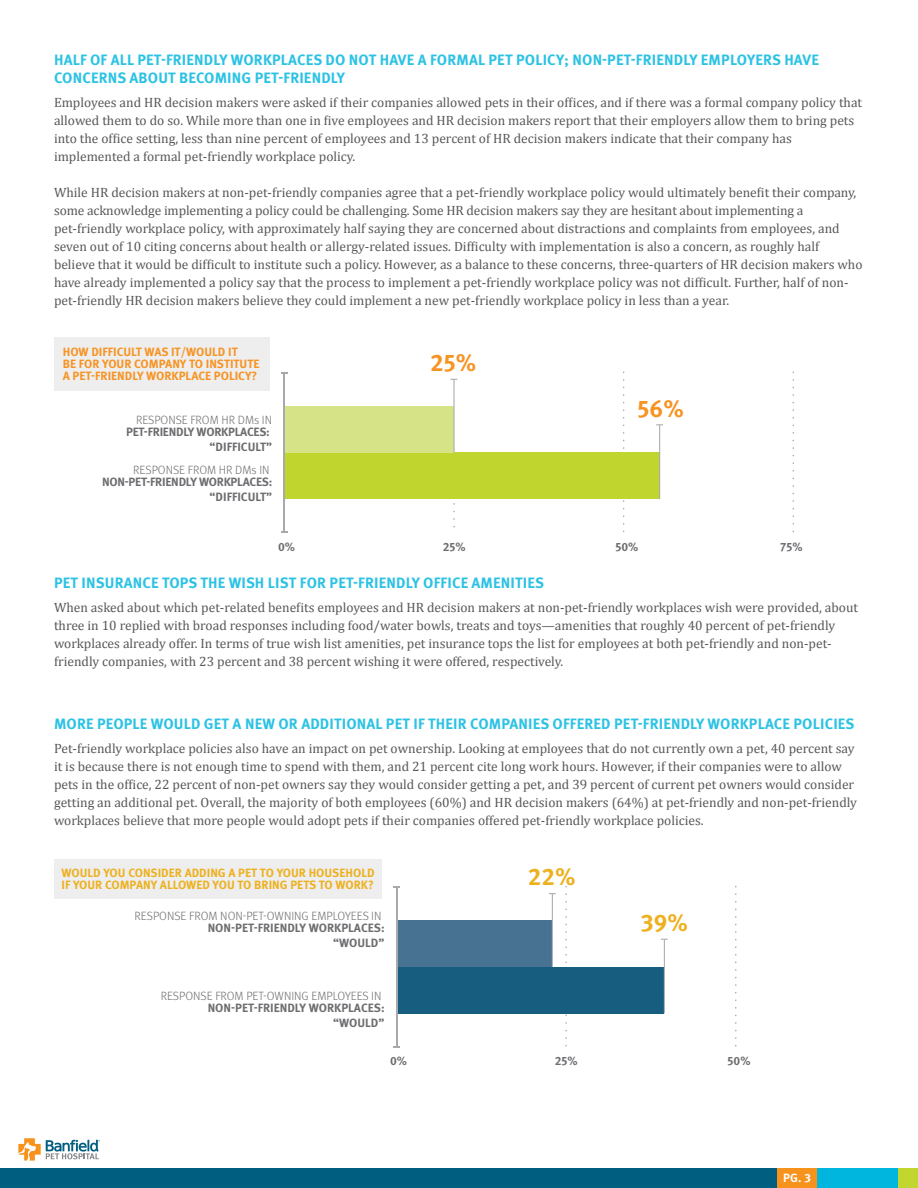
<style>
.page{position:relative;width:918px;height:1188px;background:#fff}
.page>*{position:absolute;margin:0;border:0;box-sizing:border-box;transform-origin:0 0}
.t1{font:700 24px "Meta OT";color:#edb11f}
.t2{font:700 24px "Meta OT";color:#f79321}
.t3{font:700 15px "Meta OT";letter-spacing:.01em;color:#2bc2e4}
.t4{font:13.5px/18px "Cambria";color:#57585a}
.t5{font:300 12px/12px "Meta OT";color:#6c6d70;text-align:right}
.t6{font:700 12px/12px "Meta OT";letter-spacing:-.02em;color:#6c6d70;text-align:right}
.t7{font:700 12px/12px "Meta OT";color:#edb11f}
.t8{font:700 12px/12px "Meta OT";color:#f79321}
.t9{font:700 12px "Meta OT";color:#fff}
.s1{font-weight:300}
.s2{font-weight:700}
</style>
<div class="page">
<div style="left:141px;top:1169px;width:777px;height:19px;background:#c1d72f"></div>
<div style="left:121px;top:1169px;width:776px;height:19px;background:#00b6de"></div>
<div style="left:41px;top:1169px;width:776px;height:19px;background:#f7931d"></div>
<div style="left:0;top:1169px;width:777px;height:19px;background:#005e80"></div>
<svg style="left:18px;top:1138px;width:82px;height:23px"></svg>
<div style="left:54px;top:860px;width:328px;height:39px;background:#eeeeef"></div>
<div style="left:397px;top:967px;width:267px;height:46px;background:#175d80"></div>
<div style="left:397px;top:920px;width:155px;height:47px;background:#477292"></div>
<hr style="left:396px;top:887px;width:1px;height:160px;background:#a8a9ad">
<hr style="left:552px;top:894px;width:1px;height:73px;background:#a8a9ad">
<hr style="left:664px;top:939px;width:1px;height:74px;background:#a8a9ad">
<div style="left:54px;top:337px;width:216px;height:54px;background:#eeeeef"></div>
<div style="left:284px;top:453px;width:376px;height:46px;background:#c0d62f"></div>
<div style="left:284px;top:406px;width:170px;height:47px;background:#d7e387"></div>
<hr style="left:284px;top:373px;width:1px;height:159px;background:#a8a9ad">
<hr style="left:453px;top:379px;width:2px;height:74px;background:#a8a9ad">
<hr style="left:659px;top:425px;width:1px;height:74px;background:#a8a9ad">
<p class="t3" style="left:54px;top:51px;width:766px">HALF OF ALL PET-FRIENDLY WORKPLACES DO NOT HAVE A FORMAL PET POLICY; NON-PET-FRIENDLY EMPLOYERS HAVE</p>
<p class="t3" style="left:54px;top:69px;width:292px">CONCERNS ABOUT BECOMING PET-FRIENDLY</p>
<p class="t4" style="left:54px;top:94px;width:810px">Employees and HR decision makers were asked if their companies allowed pets in their offices, and if there was a formal company policy that allowed them to do so. While more than one in five employees and HR decision makers report that their employers allow them to bring pets into the office setting, less than nine percent of employees and 13 percent of HR decision makers indicate that their company has</p>
<p class="t4" style="left:54px;top:148px;width:303px">implemented a formal pet-friendly workplace policy.</p>
<p class="t4" style="left:54px;top:184px;width:804px">While HR decision makers at non-pet-friendly companies agree that a pet-friendly workplace policy would ultimately benefit their company, some acknowledge implementing a policy could be challenging. Some HR decision makers say they are hesitant about implementing a</p>
<p class="t4" style="left:54px;top:220px;width:787px">pet-friendly workplace policy, with approximately half saying they are concerned about distractions and complaints from employees, and seven out of 10 citing concerns about health or allergy-related issues. Difficulty with implementation is also a concern, as roughly half</p>
<p class="t4" style="left:54px;top:256px;width:810px">believe that it would be difficult to institute such a policy. However, as a balance to these concerns, three-quarters of HR decision makers who have already implemented a policy say that the process to implement a pet-friendly workplace policy was not difficult. Further, half of non&shy;pet-friendly HR decision makers believe they could implement a new pet-friendly workplace policy in less than a year.</p>
<p class="t8" style="left:63px;top:346px;width:198px">HOW DIFFICULT WAS IT/WOULD IT<br>BE FOR YOUR COMPANY TO INSTITUTE<br>A PET-FRIENDLY WORKPLACE POLICY?</p>
<p class="t6" style="left:126px;top:414px;width:148px"><span class="s1">RESPONSE FROM HR DMs IN<br></span>PET-FRIENDLY WORKPLACES:</p>
<p class="t5" style="left:133px;top:436px;width:140px;line-height:22.4px"><span class="s2">“DIFFICULT”<br></span>RESPONSE FROM HR DMs IN</p>
<p class="t6" style="left:102px;top:474px;width:172px;line-height:15px">NON-PET-FRIENDLY WORKPLACES: “DIFFICULT”</p>
<p class="t2" style="left:430px;top:347px;width:48px">25%</p>
<p class="t2" style="left:638px;top:393px;width:48px">56%</p>
<p class="t6" style="left:278px;top:541px;width:18px">0%</p>
<p class="t6" style="left:443px;top:541px;width:25px">25%</p>
<p class="t6" style="left:616px;top:541px;width:24px">50%</p>
<p class="t6" style="left:780px;top:541px;width:24px">75%</p>
<p class="t3" style="left:54px;top:573px;width:491px">PET INSURANCE TOPS THE WISH LIST FOR PET-FRIENDLY OFFICE AMENITIES</p>
<p class="t4" style="left:54px;top:598px;width:806px">When asked about which pet-related benefits employees and HR decision makers at non-pet-friendly workplaces wish were provided, about three in 10 replied with broad responses including food/water bowls, treats and toys—amenities that roughly 40 percent of pet-friendly</p>
<p class="t4" style="left:54px;top:634px;width:779px">workplaces already offer. In terms of true wish list amenities, pet insurance tops the list for employees at both pet-friendly and non-pet&shy;friendly companies, with 23 percent and 38 percent wishing it were offered, respectively.</p>
<p class="t3" style="left:54px;top:714px;width:802px">MORE PEOPLE WOULD GET A NEW OR ADDITIONAL PET IF THEIR COMPANIES OFFERED PET-FRIENDLY WORKPLACE POLICIES</p>
<p class="t4" style="left:54px;top:739px;width:805px">Pet-friendly workplace policies also have an impact on pet ownership. Looking at employees that do not currently own a pet, 40 percent say it is because there is not enough time to spend with them, and 21 percent cite long work hours. However, if their companies were to allow pets in the office, 22 percent of non-pet owners say they would consider getting a pet, and 39 percent of current pet owners would consider getting an additional pet. Overall, the majority of both employees (60%) and HR decision makers (64%) at pet-friendly and non-pet-friendly workplaces believe that more people would adopt pets if their companies offered pet-friendly workplace policies.</p>
<p class="t7" style="left:62px;top:867px;width:315px">WOULD YOU CONSIDER ADDING A PET TO YOUR HOUSEHOLD<br>IF YOUR COMPANY ALLOWED YOU TO BRING PETS TO WORK?</p>
<p class="t5" style="left:135px;top:910px;width:252px">RESPONSE FROM NON-PET-OWNING EMPLOYEES IN<br><span class="s2">NON-PET-FRIENDLY WORKPLACES:</span></p>
<p class="t6" style="left:333px;top:937px;width:53px">“WOULD”</p>
<p class="t5" style="left:161px;top:990px;width:225px">RESPONSE FROM PET-OWNING EMPLOYEES IN<br><span class="s2">NON-PET-FRIENDLY WORKPLACES:</span></p>
<p class="t6" style="left:333px;top:1017px;width:53px">“WOULD”</p>
<p class="t1" style="left:528px;top:862px;width:49px">22%</p>
<p class="t1" style="left:641px;top:907px;width:48px">39%</p>
<p class="t6" style="left:390px;top:1055px;width:18px">0%</p>
<p class="t6" style="left:555px;top:1055px;width:25px">25%</p>
<p class="t6" style="left:728px;top:1055px;width:24px">50%</p>
<p class="t9" style="left:783px;top:1170px;width:29px">PG. 3</p>
</div>
